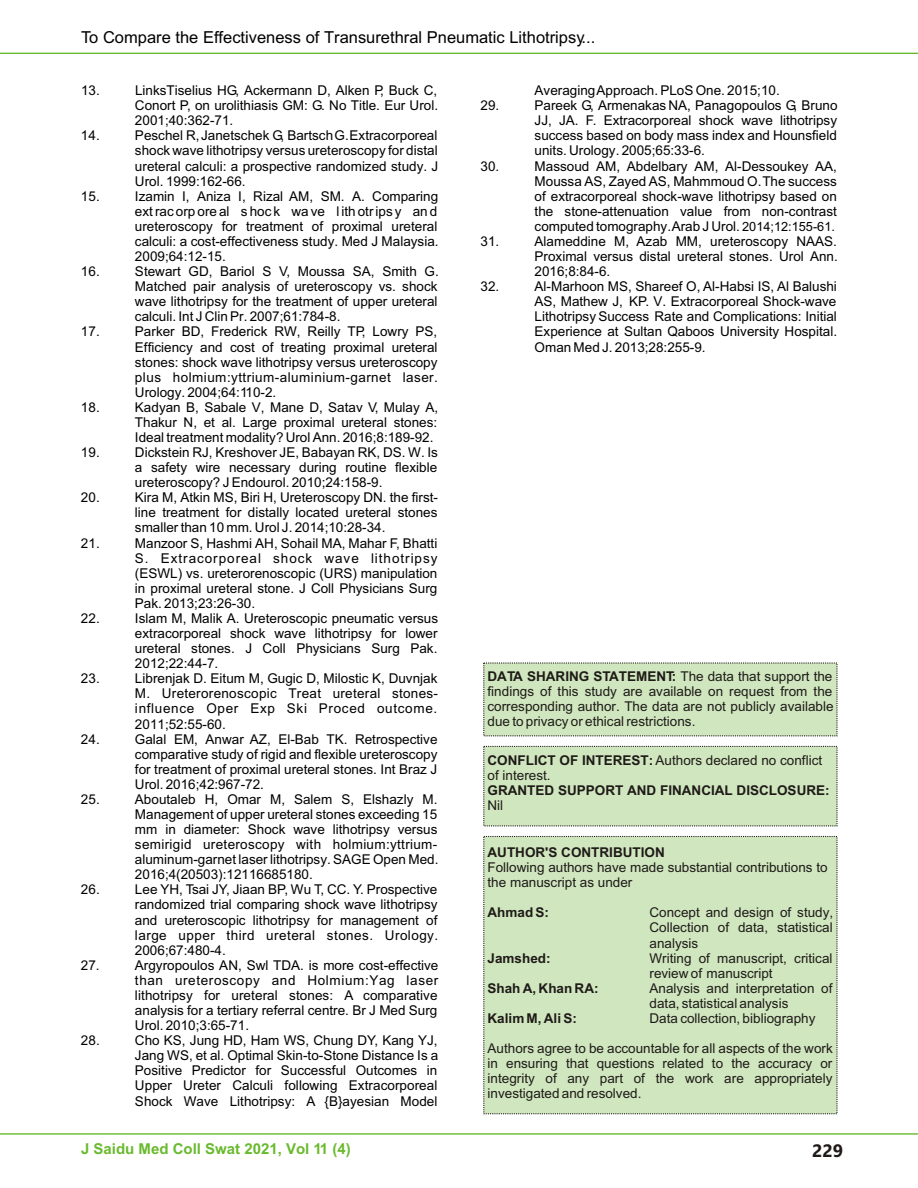
<style>
.page{position:relative;width:918px;height:1188px;background:#fff}
.page>*{position:absolute;margin:0;border:0;box-sizing:border-box;transform-origin:0 0}
.t1{font:700 18px "Segoe UI";color:#1f1a17}
.t2{font:16.5px "Arial";color:#000}
.t3{font:700 15px "Arial";color:#69ba2e}
.t4{font:13.5px/15.1px "Arial";color:#000;text-align:justify}
.t5{font:13.5px/15.1px "Arial";color:#1f1a17}
.t6{font:700 13.5px "Arial";color:#1f1a17}
.s1{font-size:12.75px}
.s2{font-weight:700}
</style>
<div class="page">
<hr style="left:0;top:53px;width:918px;height:1px;background:#69ba2e">
<hr style="left:0;top:1133px;width:918px;height:2px;background:#69ba2e">
<div style="left:483px;top:746px;width:355px;height:80px;background:#cfe6bf"></div>
<div style="left:483px;top:836px;width:355px;height:278px;background:#cfe6bf"></div>
<div style="left:483px;top:662px;width:355px;height:74px;background:#cfe6bf"></div>
<p class="t2" style="left:81px;top:31px;width:516px">To Compare the Effectiveness of Transurethral Pneumatic Lithotripsy...</p>
<p class="t4" style="left:81px;top:84px;width:20px">13.</p>
<p class="t4" style="left:135px;top:84px;width:304px">LinksTiselius HG, Ackermann D, Alken P, Buck C,</p>
<p class="t4" style="left:535px;top:84px;width:247px">Averaging Approach. PLoS One. 2015;10.</p>
<p class="t4" style="left:135px;top:99px;width:305px">Conort P, on urolithiasis GM: G. No Title. Eur Urol.</p>
<p class="t4" style="left:481px;top:99px;width:20px">29.</p>
<p class="t4" style="left:535px;top:99px;width:305px">Pareek G, Armenakas NA, Panagopoulos G, Bruno</p>
<p class="t4" style="left:135px;top:114px;width:100px">2001;40:362-71.</p>
<p class="t4" style="left:535px;top:114px;width:304px">JJ, JA. F. Extracorporeal shock wave lithotripsy</p>
<p class="t4" style="left:81px;top:129px;width:20px">14.</p>
<p class="t4" style="left:135px;top:129px;width:304px">Peschel R, Janetschek G, Bartsch G. Extracorporeal</p>
<p class="t4" style="left:535px;top:129px;width:304px">success based on body mass index and Hounsfield</p>
<p class="t4" style="left:135px;top:144px;width:304px">shock wave lithotripsy versus ureteroscopy for distal</p>
<p class="t4" style="left:535px;top:144px;width:172px">units. Urology. 2005;65:33-6.</p>
<p class="t4" style="left:135px;top:159px;width:305px">ureteral calculi: a prospective randomized study. J</p>
<p class="t4" style="left:481px;top:159px;width:20px">30.</p>
<p class="t4" style="left:535px;top:159px;width:304px">Massoud AM, Abdelbary AM, Al-Dessoukey AA,</p>
<p class="t4" style="left:135px;top:175px;width:112px">Urol. 1999:162-66.</p>
<p class="t4" style="left:535px;top:175px;width:304px">Moussa AS, Zayed AS, Mahmmoud O. The success</p>
<p class="t4" style="left:81px;top:190px;width:20px">15.</p>
<p class="t4" style="left:135px;top:190px;width:305px">Izamin I, Aniza I, Rizal AM, SM. A. Comparing</p>
<p class="t4" style="left:535px;top:190px;width:304px">of extracorporeal shock-wave lithotripsy based on</p>
<p class="t4" style="left:135px;top:205px;width:304px">extrac orp ore al s hoc k wa ve l ith otrips y an d</p>
<p class="t4" style="left:535px;top:205px;width:304px">the stone-attenuation value from non-contrast</p>
<p class="t4" style="left:135px;top:220px;width:304px">ureteroscopy for treatment of proximal ureteral</p>
<p class="t4" style="left:535px;top:220px;width:302px">computed tomography. Arab J Urol. <span class="s1">2014;12:155-61.</span></p>
<p class="t4" style="left:135px;top:235px;width:305px">calculi: a cost-effectiveness study. Med J Malaysia.</p>
<p class="t4" style="left:481px;top:235px;width:20px">31.</p>
<p class="t4" style="left:535px;top:235px;width:304px">Alameddine M, Azab MM, ureteroscopy NAAS.</p>
<p class="t4" style="left:135px;top:250px;width:92px">2009;64:12-15.</p>
<p class="t4" style="left:535px;top:250px;width:305px">Proximal versus distal ureteral stones. Urol Ann.</p>
<p class="t4" style="left:81px;top:265px;width:20px">16.</p>
<p class="t4" style="left:135px;top:265px;width:305px">Stewart GD, Bariol S V, Moussa SA, Smith G.</p>
<p class="t4" style="left:535px;top:265px;width:77px">2016;8:84-6.</p>
<p class="t4" style="left:135px;top:280px;width:304px">Matched pair analysis of ureteroscopy vs. shock</p>
<p class="t4" style="left:481px;top:280px;width:20px">32.</p>
<p class="t4" style="left:535px;top:280px;width:304px">Al-Marhoon MS, Shareef O, Al-Habsi IS, Al Balushi</p>
<p class="t4" style="left:135px;top:295px;width:304px">wave lithotripsy for the treatment of upper ureteral</p>
<p class="t4" style="left:535px;top:295px;width:303px">AS, Mathew J, KP. V. Extracorporeal Shock-wave</p>
<p class="t4" style="left:135px;top:310px;width:207px">calculi. Int J Clin Pr. 2007;61:784-8.</p>
<p class="t4" style="left:535px;top:310px;width:304px">Lithotripsy Success Rate and Complications: Initial</p>
<p class="t4" style="left:81px;top:325px;width:20px">17.</p>
<p class="t4" style="left:135px;top:325px;width:304px">Parker BD, Frederick RW, Reilly TP, Lowry PS,</p>
<p class="t4" style="left:535px;top:325px;width:304px">Experience at Sultan Qaboos University Hospital.</p>
<p class="t4" style="left:135px;top:340px;width:304px">Efficiency and cost of treating proximal ureteral</p>
<p class="t4" style="left:535px;top:340px;width:173px">Oman Med J. 2013;28:255-9.</p>
<p class="t4" style="left:135px;top:356px;width:305px">stones: shock wave lithotripsy versus ureteroscopy plus holmium:yttrium-aluminium-garnet laser.<br>Urology. 2004;64:110-2.</p>
<p class="t4" style="left:81px;top:401px;width:20px">18.</p>
<p class="t4" style="left:135px;top:401px;width:305px">Kadyan B, Sabale V, Mane D, Satav V, Mulay A, Thakur N, et al. Large proximal ureteral stones:<br>Ideal treatment modality? Urol Ann. 2016;8:189-92.</p>
<p class="t4" style="left:81px;top:446px;width:20px">19.</p>
<p class="t4" style="left:135px;top:446px;width:305px">Dickstein RJ, Kreshover JE, Babayan RK, DS. W. Is a safety wire necessary during routine flexible ureteroscopy? J Endourol. 2010;24:158-9.</p>
<p class="t4" style="left:81px;top:491px;width:20px">20.</p>
<p class="t4" style="left:135px;top:491px;width:305px">Kira M, Atkin MS, Biri H, Ureteroscopy DN. the first&shy;line treatment for distally located ureteral stones smaller than 10 mm. Urol J. 2014;10:28-34.</p>
<p class="t4" style="left:81px;top:536px;width:20px">21.</p>
<p class="t4" style="left:135px;top:536px;width:304px">Manzoor S, Hashmi AH, Sohail MA, Mahar F, Bhatti S. Extracorporeal shock wave lithotripsy (ESWL) vs. ureterorenoscopic (URS) manipulation in proximal ureteral stone. J Coll Physicians Surg Pak. 2013;23:26-30.</p>
<p class="t4" style="left:81px;top:612px;width:20px">22.</p>
<p class="t4" style="left:135px;top:612px;width:305px">Islam M, Malik A. Ureteroscopic pneumatic versus extracorporeal shock wave lithotripsy for lower ureteral stones. J Coll Physicians Surg Pak.<br>2012;22:44-7.</p>
<p class="t4" style="left:81px;top:672px;width:20px">23.</p>
<p class="t4" style="left:135px;top:672px;width:305px">Librenjak D. Eitum M, Gugic D, Milostic K, Duvnjak M. Ureterorenoscopic Treat ureteral stones&shy;influence Oper Exp Ski Proced outcome.<br>2011;52:55-60.</p>
<p class="t4" style="left:81px;top:733px;width:20px">24.</p>
<p class="t4" style="left:135px;top:733px;width:304px">Galal EM, Anwar AZ, El-Bab TK. Retrospective comparative study of rigid and flexible ureteroscopy for treatment of proximal ureteral stones. Int Braz J Urol. 2016;42:967-72.</p>
<p class="t4" style="left:81px;top:793px;width:20px">25.</p>
<p class="t4" style="left:135px;top:793px;width:305px">Aboutaleb H, Omar M, Salem S, Elshazly M.<br>Management of upper ureteral stones exceeding 15 mm in diameter: Shock wave lithotripsy versus semirigid ureteroscopy with holmium:yttrium&shy;aluminum-garnet laser lithotripsy. SAGE Open Med.<br>2016;4(20503):12116685180.</p>
<p class="t4" style="left:81px;top:883px;width:20px">26.</p>
<p class="t4" style="left:135px;top:883px;width:305px">Lee YH, Tsai JY, Jiaan BP, Wu T, CC. Y. Prospective randomized trial comparing shock wave lithotripsy and ureteroscopic lithotripsy for management of large upper third ureteral stones. Urology.<br>2006;67:480-4.</p>
<p class="t4" style="left:81px;top:959px;width:20px">27.</p>
<p class="t4" style="left:135px;top:959px;width:305px">Argyropoulos AN, Swl TDA. is more cost-effective than ureteroscopy and Holmium:Yag laser lithotripsy for ureteral stones: A comparative analysis for a tertiary referral centre. Br J Med Surg Urol. 2010;3:65-71.</p>
<p class="t4" style="left:81px;top:1034px;width:20px">28.</p>
<p class="t4" style="left:135px;top:1034px;width:305px">Cho KS, Jung HD, Ham WS, Chung DY, Kang YJ, Jang WS, et al. Optimal Skin-to-Stone Distance Is a Positive Predictor for Successful Outcomes in Upper Ureter Calculi following Extracorporeal Shock Wave Lithotripsy: A {B}ayesian Model</p>
<p class="t3" style="left:81px;top:1143px;width:271px">J Saidu Med Coll Swat 2021, Vol 11 (4)</p>
<h1 class="t1" style="left:812px;top:1144px;width:33px">229</h1>
<p class="t5" style="left:488px;top:670px;width:347px;text-align:justify"><span class="s2">DATA SHARING STATEMENT:</span> The data that support the findings of this study are available on request from the corresponding author. The data are not publicly available due to privacy or ethical restrictions.</p>
<p class="t5" style="left:488px;top:754px;width:336px"><span class="s2">CONFLICT OF INTEREST:</span> Authors declared no conflict of interest.</p>
<p class="t6" style="left:488px;top:785px;width:344px">GRANTED SUPPORT AND FINANCIAL DISCLOSURE:</p>
<p class="t5" style="left:488px;top:799px;width:17px">Nil</p>
<p class="t6" style="left:488px;top:847px;width:179px">AUTHOR'S CONTRIBUTION</p>
<p class="t5" style="left:488px;top:861px;width:342px">Following authors have made substantial contributions to the manuscript as under</p>
<p class="t6" style="left:488px;top:908px;width:63px">Ahmad S:</p>
<p class="t5" style="left:650px;top:906px;width:185px;text-align:justify">Concept and design of study, Collection of data, statistical analysis</p>
<p class="t6" style="left:488px;top:953px;width:65px">Jamshed:</p>
<p class="t5" style="left:650px;top:952px;width:185px">Writing of manuscript, critical review of manuscript</p>
<p class="t6" style="left:488px;top:983px;width:113px">Shah A, Khan RA:</p>
<p class="t5" style="left:650px;top:982px;width:184px">Analysis and interpretation of data, statistical analysis</p>
<p class="t6" style="left:488px;top:1013px;width:91px">Kalim M, Ali S:</p>
<p class="t5" style="left:650px;top:1012px;width:167px">Data collection, bibliography</p>
<p class="t5" style="left:488px;top:1042px;width:347px;text-align:justify">Authors agree to be accountable for all aspects of the work in ensuring that questions related to the accuracy or integrity of any part of the work are appropriately investigated and resolved.</p>
</div>
